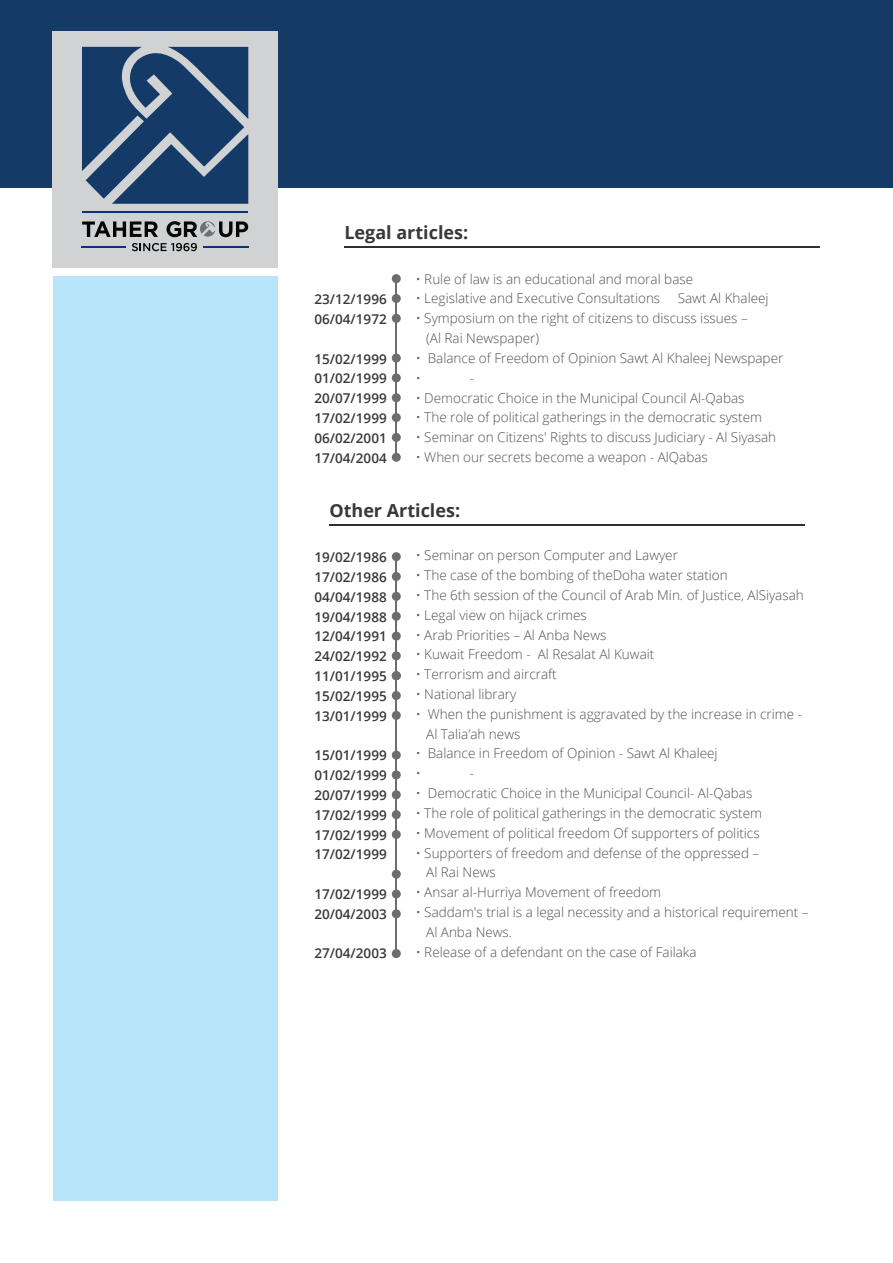
<style>
.page{position:relative;width:893px;height:1263px;background:#fff}
.page>*{position:absolute;margin:0;border:0;box-sizing:border-box;transform-origin:0 0}
.t1{font:700 18px "Open Sans";color:#383839}
.t2{font:300 13.5px/19.8px "Open Sans";color:#505150}
.t3{font:600 13.5px/19.8px "Open Sans";color:#383839;text-align:justify}
</style>
<div class="page">
<div style="left:0;top:0;width:893px;height:188px;background:#143a67"></div>
<hr style="left:344px;top:246px;width:476px;height:1px;background:#312f30">
<hr style="left:329px;top:524px;width:476px;height:1px;background:#312f30">
<div style="left:53px;top:276px;width:225px;height:924px;background:#b9e5fa"></div>
<div style="left:53px;top:31px;width:225px;height:236px;background:#d1d2d4"></div>
<svg style="left:82px;top:46px;width:166px;height:158px"></svg>
<hr style="left:82px;top:212px;width:166px;height:1px;background:#08347b">
<svg style="left:82px;top:221px;width:76px;height:16px"></svg>
<svg style="left:132px;top:243px;width:65px;height:8px"></svg>
<hr style="left:82px;top:247px;width:44px;height:1px;background:#08347b">
<hr style="left:203px;top:247px;width:45px;height:1px;background:#08347b">
<svg style="left:167px;top:221px;width:81px;height:16px"></svg>
<hr style="left:395px;top:278px;width:2px;height:181px;background:#6c6d70">
<hr style="left:395px;top:553px;width:2px;height:402px;background:#6c6d70">
<svg style="left:392px;top:274px;width:9px;height:9px"></svg>
<svg style="left:392px;top:294px;width:9px;height:9px"></svg>
<svg style="left:392px;top:314px;width:9px;height:9px"></svg>
<svg style="left:392px;top:353px;width:9px;height:10px"></svg>
<svg style="left:392px;top:373px;width:9px;height:9px"></svg>
<svg style="left:392px;top:393px;width:9px;height:9px"></svg>
<svg style="left:392px;top:413px;width:9px;height:9px"></svg>
<svg style="left:392px;top:433px;width:9px;height:9px"></svg>
<svg style="left:392px;top:453px;width:9px;height:9px"></svg>
<svg style="left:392px;top:552px;width:9px;height:9px"></svg>
<svg style="left:392px;top:572px;width:9px;height:9px"></svg>
<svg style="left:392px;top:592px;width:9px;height:9px"></svg>
<svg style="left:392px;top:612px;width:9px;height:9px"></svg>
<svg style="left:392px;top:631px;width:9px;height:9px"></svg>
<svg style="left:392px;top:651px;width:9px;height:9px"></svg>
<svg style="left:392px;top:671px;width:9px;height:9px"></svg>
<svg style="left:392px;top:691px;width:9px;height:9px"></svg>
<svg style="left:392px;top:711px;width:9px;height:9px"></svg>
<svg style="left:392px;top:750px;width:9px;height:9px"></svg>
<svg style="left:392px;top:770px;width:9px;height:9px"></svg>
<svg style="left:392px;top:790px;width:9px;height:9px"></svg>
<svg style="left:392px;top:810px;width:9px;height:9px"></svg>
<svg style="left:392px;top:830px;width:9px;height:9px"></svg>
<svg style="left:392px;top:870px;width:9px;height:9px"></svg>
<svg style="left:392px;top:889px;width:9px;height:9px"></svg>
<svg style="left:392px;top:909px;width:9px;height:9px"></svg>
<svg style="left:392px;top:949px;width:9px;height:9px"></svg>
<h1 class="t1" style="left:344px;top:220px;width:125px">Legal articles:</h1>
<p class="t3" style="left:315px;top:289px;width:74px">23/12/1996<br>06/04/1972</p>
<p class="t3" style="left:315px;top:348px;width:74px">15/02/1999<br>01/02/1999<br>20/07/1999<br>17/02/1999<br>06/02/2001<br>17/04/2004</p>
<p class="t2" style="left:416px;top:268px;width:279px">• Rule of law is an educational and moral base</p>
<p class="t2" style="left:416px;top:288px;width:246px">• Legislative and Executive Consultations</p>
<p class="t2" style="left:678px;top:288px;width:92px">Sawt Al Khaleej</p>
<p class="t2" style="left:426px;top:308px;width:323px;text-indent:-11px">• Symposium on the right of citizens to discuss issues – (Al Rai Newspaper)</p>
<p class="t2" style="left:416px;top:348px;width:369px">• Balance of Freedom of Opinion Sawt Al Khaleej Newspaper •</p>
<p class="t2" style="left:470px;top:367px;width:6px">-</p>
<p class="t2" style="left:416px;top:387px;width:330px">• Democratic Choice in the Municipal Council Al-Qabas</p>
<p class="t2" style="left:416px;top:407px;width:348px">• The role of political gatherings in the democratic system</p>
<p class="t2" style="left:416px;top:427px;width:362px">• Seminar on Citizens' Rights to discuss Judiciary - Al Siyasah</p>
<p class="t2" style="left:416px;top:447px;width:294px">• When our secrets become a weapon - AlQabas</p>
<h1 class="t1" style="left:329px;top:498px;width:132px">Other Articles:</h1>
<p class="t3" style="left:315px;top:547px;width:74px">19/02/1986<br>17/02/1986<br>04/04/1988<br>19/04/1988<br>12/04/1991<br>24/02/1992<br>11/01/1995<br>15/02/1995<br>13/01/1999</p>
<p class="t3" style="left:315px;top:745px;width:74px">15/01/1999<br>01/02/1999<br>20/07/1999<br>17/02/1999<br>17/02/1999<br>17/02/1999</p>
<p class="t3" style="left:315px;top:884px;width:74px">17/02/1999<br>20/04/2003</p>
<p class="t3" style="left:315px;top:943px;width:74px">27/04/2003</p>
<p class="t2" style="left:416px;top:545px;width:264px">• Seminar on person Computer and Lawyer</p>
<p class="t2" style="left:416px;top:565px;width:314px">• The case of the bombing of theDoha water station</p>
<p class="t2" style="left:416px;top:585px;width:390px">• The 6th session of the Council of Arab Min. of Justice, AlSiyasah</p>
<p class="t2" style="left:416px;top:605px;width:173px">• Legal view on hijack crimes</p>
<p class="t2" style="left:416px;top:624px;width:192px">• Arab Priorities – Al Anba News</p>
<p class="t2" style="left:416px;top:644px;width:240px">• Kuwait Freedom - Al Resalat Al Kuwait</p>
<p class="t2" style="left:416px;top:664px;width:143px">• Terrorism and aircraft</p>
<p class="t2" style="left:416px;top:684px;width:102px">• National library</p>
<p class="t2" style="left:426px;top:704px;width:377px;text-indent:-11px">• When the punishment is aggravated by the increase in crime -<br>Al Talia’ah news</p>
<p class="t2" style="left:416px;top:743px;width:303px">• Balance in Freedom of Opinion - Sawt Al Khaleej •</p>
<p class="t2" style="left:470px;top:763px;width:6px">-</p>
<p class="t2" style="left:416px;top:783px;width:338px">• Democratic Choice in the Municipal Council- Al-Qabas</p>
<p class="t2" style="left:416px;top:803px;width:348px">• The role of political gatherings in the democratic system</p>
<p class="t2" style="left:416px;top:822px;width:345px">• Movement of political freedom Of supporters of politics</p>
<p class="t2" style="left:426px;top:842px;width:335px;text-indent:-11px">• Supporters of freedom and defense of the oppressed –<br>Al Rai News</p>
<p class="t2" style="left:416px;top:882px;width:247px">• Ansar al-Hurriya Movement of freedom</p>
<p class="t2" style="left:426px;top:902px;width:384px;text-indent:-11px">• Saddam's trial is a legal necessity and a historical requirement –<br>Al Anba News.</p>
<p class="t2" style="left:416px;top:941px;width:282px">• Release of a defendant on the case of Failaka</p>
</div>
